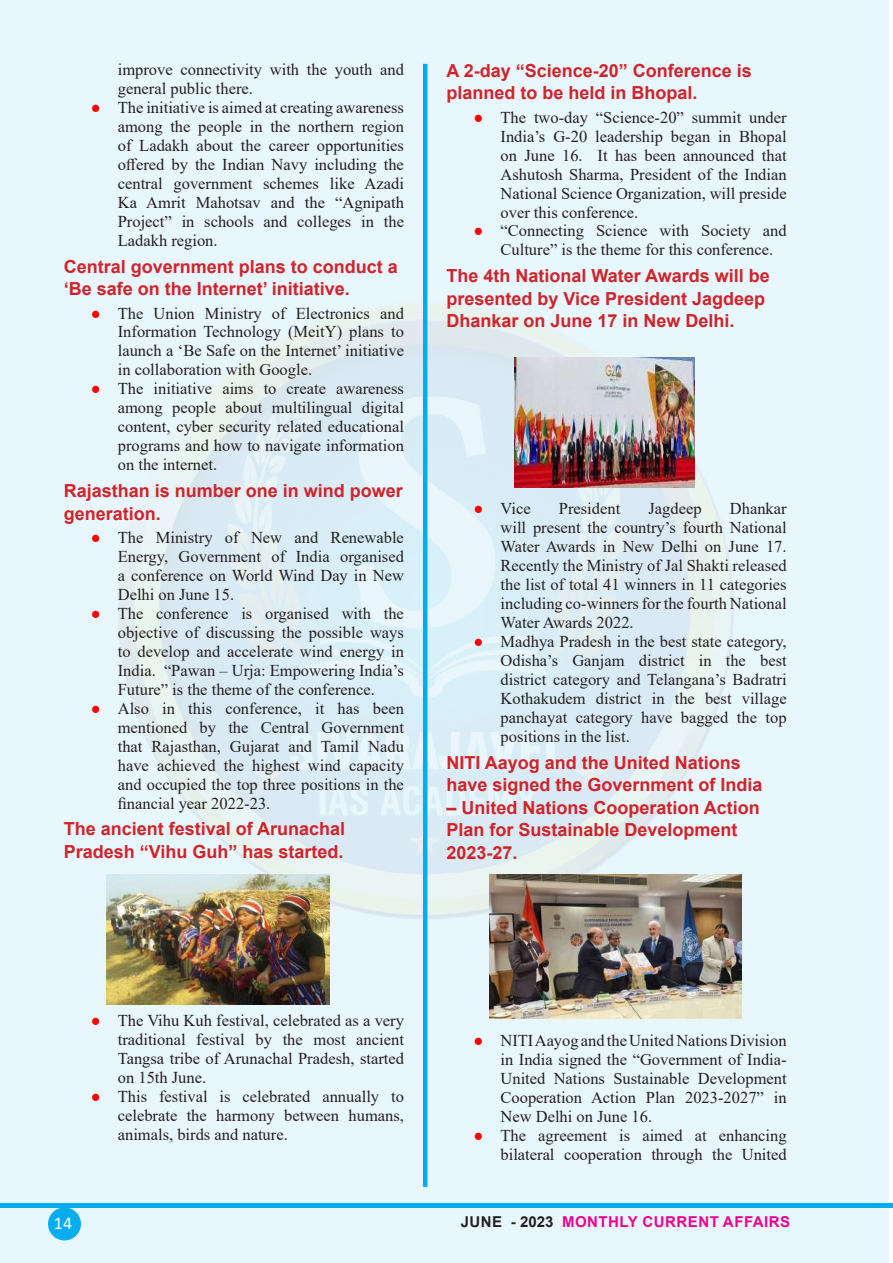
<style>
.page{position:relative;width:893px;height:1263px;background:#fff}
.page>*{position:absolute;margin:0;border:0;box-sizing:border-box;transform-origin:0 0}
.t1{font:700 18px/22.5px "Arial";color:#d1232a}
.t2{font:18px "Calibri";color:#fff}
.t3{font:16.5px/18.9px "Times New Roman";color:#231f20;text-align:justify}
.t4{font:700 15px "Arial";letter-spacing:.035em;color:#ed028c}
.s1{color:#f00}
.s2{color:#231f20}
</style>
<div class="page">
<div style="left:0;top:0;width:889px;height:1263px;background:#e8f6fd"></div>
<img style="left:106px;top:202px;width:636px;height:859px">
<hr style="left:0;top:1204px;width:893px;height:4px;background:#00aeef">
<div style="left:48px;top:1207px;width:33px;height:33px;background:#00aeef;border-radius:50%"></div>
<hr style="left:423px;top:64px;width:4px;height:1123px;background:#00aeef">
<img style="left:106px;top:875px;width:223px;height:129px">
<img style="left:514px;top:357px;width:180px;height:131px">
<img style="left:489px;top:875px;width:252px;height:143px">
<p class="t3" style="left:118px;top:60px;width:288px">improve connectivity with the youth and general public there.</p>
<p class="t3" style="left:118px;top:98px;width:288px;text-indent:-27px"><span class="s1">●</span> The initiative is aimed at creating awareness among the people in the northern region of Ladakh about the career opportunities offered by the Indian Navy including the central government schemes like Azadi Ka Amrit Mahotsav and the “Agnipath Project” in schools and colleges in the Ladakh region.</p>
<p class="t1" style="left:64px;top:255px;width:336px">Central government plans to conduct a ‘Be safe on the Internet’ initiative.</p>
<p class="t3" style="left:118px;top:303px;width:288px;text-indent:-27px"><span class="s1">●</span> The Union Ministry of Electronics and Information Technology (MeitY) plans to launch a ‘Be Safe on the Internet’ initiative in collaboration with Google.</p>
<p class="t3" style="left:118px;top:379px;width:288px;text-indent:-27px"><span class="s1">●</span> The initiative aims to create awareness among people about multilingual digital content, cyber security related educational programs and how to navigate information on the internet.</p>
<p class="t1" style="left:64px;top:480px;width:341px">Rajasthan is number one in wind power generation.</p>
<p class="t3" style="left:118px;top:527px;width:288px;text-indent:-27px"><span class="s1">●</span> The Ministry of New and Renewable Energy, Government of India organised a conference on World Wind Day in New Delhi on June 15.</p>
<p class="t3" style="left:118px;top:603px;width:288px;text-indent:-27px"><span class="s1">●</span> The conference is organised with the objective of discussing the possible ways to develop and accelerate wind energy in India. “Pawan – Urja: Empowering India’s Future” is the theme of the conference.</p>
<p class="t3" style="left:118px;top:698px;width:288px;text-indent:-27px"><span class="s1">●</span> Also in this conference, it has been mentioned by the Central Government that Rajasthan, Gujarat and Tamil Nadu have achieved the highest wind capacity and occupied the top three positions in the financial year 2022-23.</p>
<p class="t1" style="left:64px;top:818px;width:283px">The ancient festival of Arunachal<br>Pradesh “Vihu Guh” has started.</p>
<p class="t1" style="left:446px;top:60px;width:307px">A 2-day “Science-20” Conference is planned to be held in Bhopal.</p>
<p class="t3" style="left:500px;top:107px;width:288px;text-indent:-27px"><span class="s1">●</span> The two-day “Science-20” summit under India’s G-20 leadership began in Bhopal on June 16. It has been announced that Ashutosh Sharma, President of the Indian National Science Organization, will preside over this conference.</p>
<p class="t3" style="left:500px;top:221px;width:288px;text-indent:-27px"><span class="s1">●</span> “Connecting Science with Society and<br>Culture” is the theme for this conference.</p>
<p class="t1" style="left:446px;top:265px;width:325px">The 4th National Water Awards will be presented by Vice President Jagdeep<br>Dhankar on June 17 in New Delhi.</p>
<p class="t3" style="left:500px;top:499px;width:288px;text-indent:229px">Dhankar will present the country’s fourth National Water Awards in New Delhi on June 17.<br>Recently the Ministry of Jal Shakti released the list of total 41 winners in 11 categories including co-winners for the fourth National Water Awards 2022.</p>
<p class="t3" style="left:500px;top:632px;width:288px;text-indent:-27px"><span class="s1">●</span> Madhya Pradesh in the best state category, Odisha’s Ganjam district in the best district category and Telangana’s Badratri Kothakudem district in the best village panchayat category have bagged the top positions in the list.</p>
<p class="t1" style="left:446px;top:751px;width:318px">NITI Aayog and the United Nations have signed the Government of India</p>
<p class="t1" style="left:446px;top:796px;width:315px">– United Nations Cooperation Action<br>Plan for Sustainable Development<br>2023-27.</p>
<p class="t3" style="left:473px;top:499px;width:59px"><span class="s1">●</span> Vice</p>
<p class="t3" style="left:559px;top:499px;width:63px">President</p>
<p class="t3" style="left:648px;top:499px;width:55px">Jagdeep</p>
<p class="t3" style="left:118px;top:1010px;width:288px;text-indent:-27px"><span class="s1">●</span> The Vihu Kuh festival, celebrated as a very traditional festival by the most ancient Tangsa tribe of Arunachal Pradesh, started on 15th June.</p>
<p class="t3" style="left:118px;top:1086px;width:288px;text-indent:-27px"><span class="s1">●</span> This festival is celebrated annually to celebrate the harmony between humans, animals, birds and nature.</p>
<p class="t3" style="left:500px;top:1030px;width:288px;text-indent:-27px"><span class="s1">●</span> NITI Aayog and the United Nations Division in India signed the “Government of India-United Nations Sustainable Development Cooperation Action Plan 2023-2027” in New Delhi on June 16.</p>
<p class="t3" style="left:473px;top:1125px;width:315px;text-align:right"><span class="s1">●</span> The agreement is aimed at enhancing bilateral cooperation through the United</p>
<p class="t2" style="left:54px;top:1211px;width:20px">14</p>
<p class="t4" style="left:461px;top:1211px;width:331px"><span class="s2">JUNE - 2023</span> MONTHLY CURRENT AFFAIRS</p>
</div>
